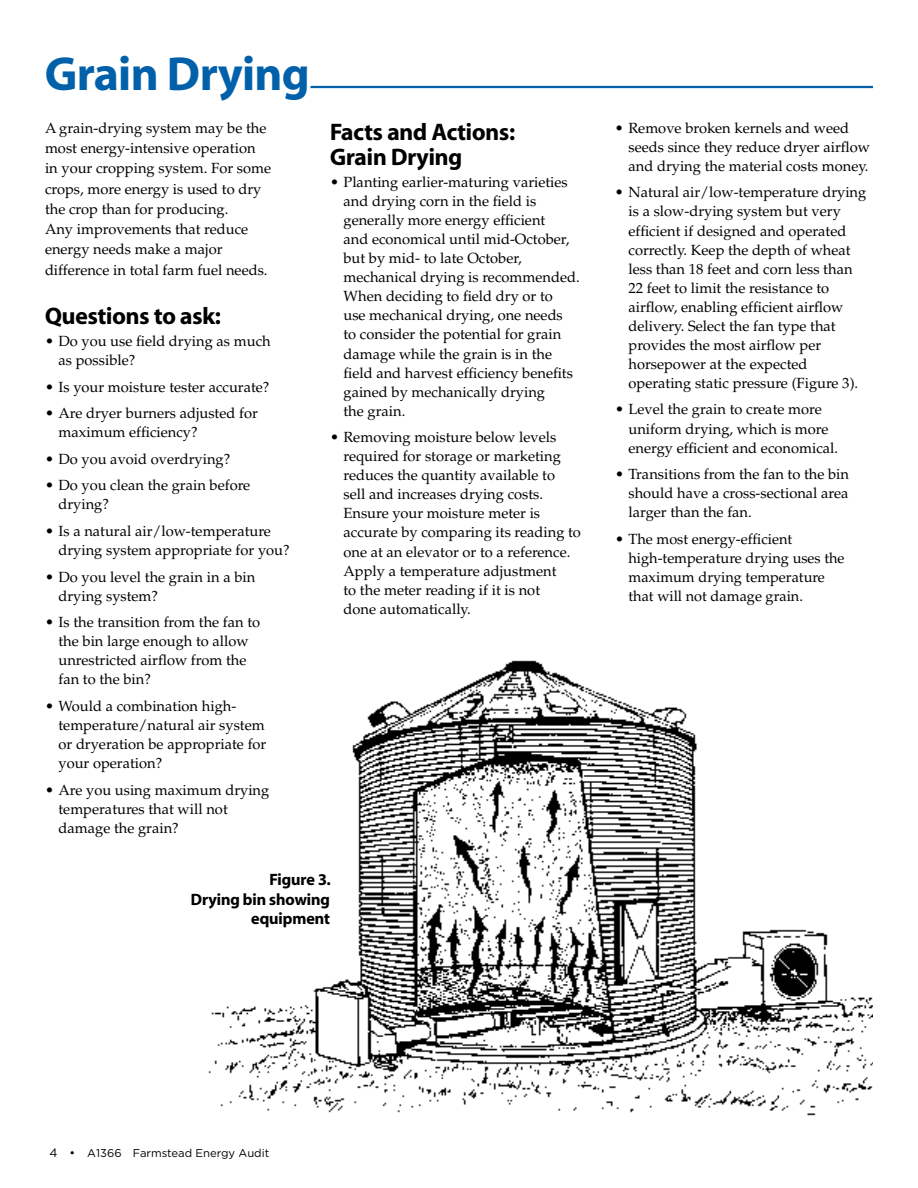
<style>
.page{position:relative;width:918px;height:1188px;background:#fff}
.page>*{position:absolute;margin:0;border:0;box-sizing:border-box;transform-origin:0 0}
.t1{font:48px "Myriad Headline";color:#0060a9}
.t2{font:24px/25.5px "Myriad Headline";color:#000}
.t3{font:16.5px/19.5px "Myriad Headline";color:#000;text-align:right}
.t4{font:14.7px/19px "Palatino";color:#000}
.t5{font:11.25px "Gotham";color:#000}
.s1{font-size:12px}
</style>
<div class="page">
<hr style="left:310px;top:86px;width:563px;height:2px;background:#0060a9">
<img style="left:208px;top:660px;width:665px;height:456px">
<h1 class="t1" style="left:45px;top:49px;width:266px">Grain Drying</h1>
<p class="t4" style="left:45px;top:118px;width:228px;line-height:20.2px">A grain-drying system may be the most energy-intensive operation in your cropping system. For some crops, more energy is used to dry the crop than for producing.<br>Any improvements that reduce energy needs make a major difference in total farm fuel needs.</p>
<h2 class="t2" style="left:45px;top:304px;width:178px">Questions to ask:</h2>
<p class="t4" style="left:58px;top:332px;width:214px;text-indent:-14px">• Do you use field drying as much as possible?</p>
<p class="t4" style="left:45px;top:377px;width:226px">• Is your moisture tester accurate?</p>
<p class="t4" style="left:58px;top:404px;width:201px;text-indent:-13px">• Are dryer burners adjusted for maximum efficiency?</p>
<p class="t4" style="left:45px;top:450px;width:187px">• Do you avoid overdrying?</p>
<p class="t4" style="left:58px;top:476px;width:193px;text-indent:-13px">• Do you clean the grain before drying?</p>
<p class="t4" style="left:58px;top:522px;width:233px;text-indent:-13px">• Is a natural air/low-temperature drying system appropriate for you?</p>
<p class="t4" style="left:58px;top:567px;width:198px;text-indent:-13px">• Do you level the grain in a bin drying system?</p>
<p class="t4" style="left:58px;top:613px;width:203px;text-indent:-13px">• Is the transition from the fan to the bin large enough to allow unrestricted airflow from the fan to the bin?</p>
<p class="t4" style="left:58px;top:697px;width:209px;text-indent:-13px">• Would a combination high&shy;temperature/natural air system or dryeration be appropriate for your operation?</p>
<p class="t4" style="left:58px;top:780px;width:212px;text-indent:-13px">• Are you using maximum drying temperatures that will not damage the grain?</p>
<h2 class="t2" style="left:330px;top:120px;width:187px">Facts and Actions:<br>Grain Drying</h2>
<p class="t4" style="left:343px;top:173px;width:238px;text-indent:-13px">• Planting earlier-maturing varieties and drying corn in the field is generally more energy efficient<br>and economical until mid-October, but by mid- to late October, mechanical drying is recommended.<br>When deciding to field dry or to<br>use mechanical drying, one needs<br>to consider the potential for grain damage while the grain is in the field and harvest efficiency benefits gained by mechanically drying<br>the grain.</p>
<p class="t4" style="left:344px;top:428px;width:239px;text-indent:-13px">• Removing moisture below levels required for storage or marketing reduces the quantity available to<br>sell and increases drying costs.<br>Ensure your moisture meter is accurate by comparing its reading to one at an elevator or to a reference.<br>Apply a temperature adjustment<br>to the meter reading if it is not<br>done automatically.</p>
<p class="t3" style="left:191px;top:871px;width:142px">Figure 3.<br>Drying bin showing equipment</p>
<p class="t4" style="left:628px;top:119px;width:243px;text-indent:-13px">• Remove broken kernels and weed seeds since they reduce dryer airflow and drying the material costs money.</p>
<p class="t4" style="left:628px;top:183px;width:239px;text-indent:-13px">• Natural air/low-temperature drying is a slow-drying system but very efficient if designed and operated correctly. Keep the depth of wheat less than 18 feet and corn less than 22 feet to limit the resistance to airflow, enabling efficient airflow delivery. Select the fan type that provides the most airflow per horsepower at the expected operating static pressure (Figure 3).</p>
<p class="t4" style="left:628px;top:400px;width:211px;text-indent:-13px">• Level the grain to create more uniform drying, which is more energy efficient and economical.</p>
<p class="t4" style="left:628px;top:465px;width:222px;text-align:justify;text-indent:-13px">• Transitions from the fan to the bin should have a cross-sectional area larger than the fan.</p>
<p class="t4" style="left:628px;top:530px;width:218px;text-indent:-13px">• The most energy-efficient high-temperature drying uses the maximum drying temperature that will not damage grain.</p>
<p class="t5" style="left:50px;top:1146px;width:221px"><span class="s1">4 •</span> A1366 Farmstead Energy Audit</p>
</div>
